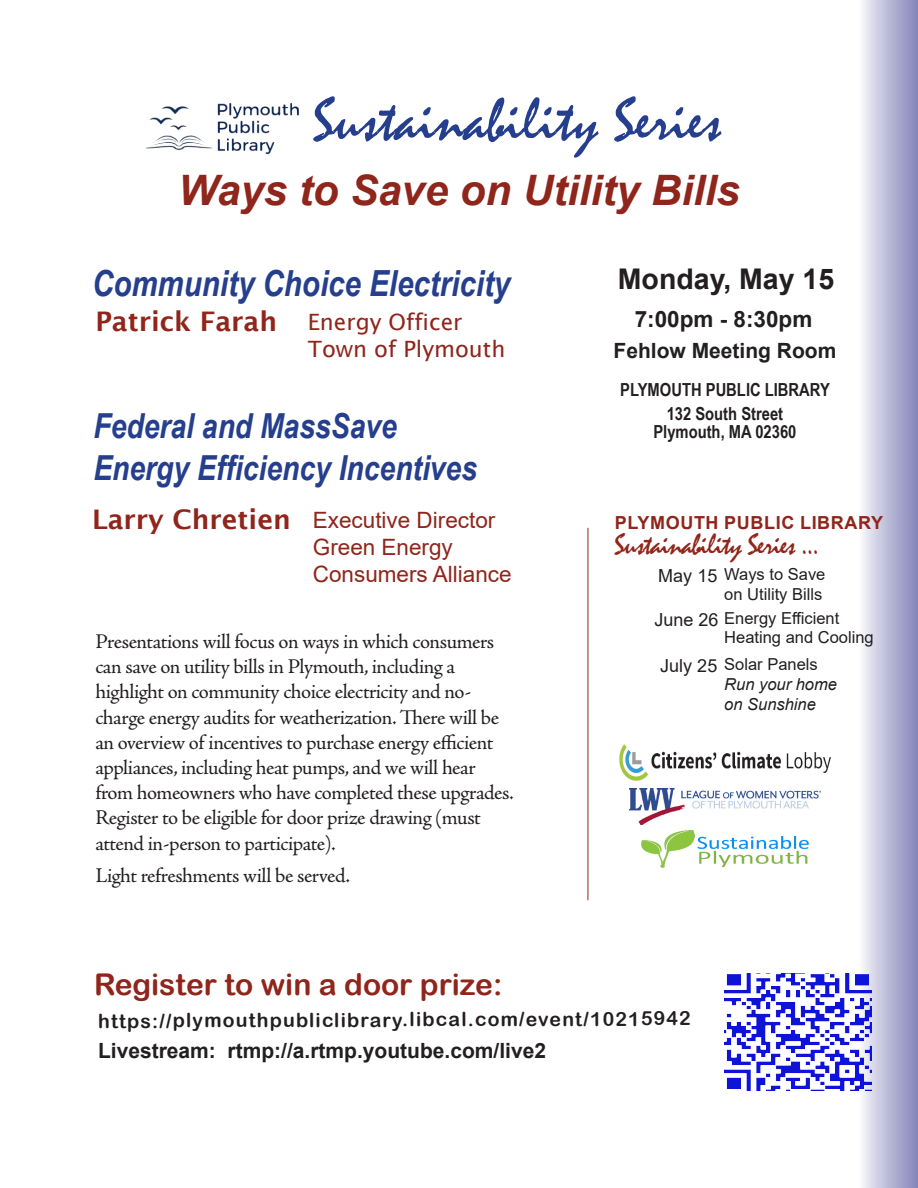
<style>
.page{position:relative;width:918px;height:1188px;background:#fff}
.page>*{position:absolute;margin:0;border:0;box-sizing:border-box;transform-origin:0 0}
.t1{font:61.5px "Mistral";color:#253f8e}
.t2{font:italic 700 42px "Arial";color:#90251b}
.t3{font:italic 700 36px "Arial Narrow";color:#253f8e}
.t4{font:italic 700 34.5px "Arial Narrow";color:#253f8e}
.t5{font:30px "Arial Rounded MT Bold";color:#90251b}
.t6{font:30px "Mistral";letter-spacing:-.03em;color:#90251b}
.t7{font:700 28.5px "Arial";color:#231f20}
.t8{font:600 27px "Lucida Sans";color:#90251b}
.t9{font:22.5px "Arial";color:#90251b}
.t10{font:22.5px "Lucida Sans";color:#90251b}
.t11{font:700 22.5px "Arial";color:#231f20}
.t12{font:21px/25.2px "Adobe Jenson Pro";letter-spacing:-.025em;color:#231f20}
.t13{font:700 21px "Arial";color:#231f20}
.t14{font:19.5px "Arial Rounded MT Bold";letter-spacing:.055em;color:#231f20}
.t15{font:700 18px "Arial Narrow";color:#231f20}
.t16{font:700 18px "Arial";letter-spacing:.035em;color:#90251b}
.t17{font:18px "Arial";color:#231f20}
.t18{font:16.5px/19.8px "Arial";color:#231f20}
.t19{font:italic 16.5px "Arial";color:#231f20}
</style>
<div class="page">
<svg style="left:863px;top:0;width:55px;height:1188px;background:#b7b7d6"></svg>
<img style="left:725px;top:973px;width:146px;height:118px">
<img style="left:147px;top:102px;width:152px;height:53px">
<hr style="left:588px;top:528px;width:1px;height:372px;background:#90251b">
<img style="left:630px;top:788px;width:190px;height:37px">
<img style="left:642px;top:831px;width:166px;height:36px">
<img style="left:619px;top:744px;width:212px;height:37px">
<p class="t1" style="left:313px;top:83px;width:410px">Sustainability Series</p>
<p class="t2" style="left:178px;top:162px;width:563px">Ways to Save on Utility Bills</p>
<p class="t3" style="left:92px;top:256px;width:420px">Community Choice Electricity</p>
<p class="t8" style="left:95px;top:306px;width:183px">Patrick Farah</p>
<p class="t10" style="left:308px;top:309px;width:156px">Energy Officer</p>
<p class="t10" style="left:308px;top:336px;width:199px">Town of Plymouth</p>
<p class="t4" style="left:93px;top:400px;width:305px">Federal and MassSave</p>
<p class="t4" style="left:93px;top:441px;width:385px">Energy Efficiency Incentives</p>
<p class="t8" style="left:92px;top:504px;width:200px">Larry Chretien</p>
<p class="t9" style="left:313px;top:505px;width:184px">Executive Director</p>
<p class="t9" style="left:313px;top:532px;width:142px">Green Energy</p>
<p class="t9" style="left:313px;top:559px;width:200px">Consumers Alliance</p>
<p class="t12" style="left:95px;top:629px;width:420px">Presentations will focus on ways in which consumers can save on utility bills in Plymouth, including a highlight on community choice electricity and no&shy;charge energy audits for weatherization. There will be an overview of incentives to purchase energy efficient appliances, including heat pumps, and we will hear from homeowners who have completed these upgrades.<br>Register to be eligible for door prize drawing (must attend in-person to participate).</p>
<p class="t12" style="left:95px;top:863px;width:256px">Light refreshments will be served.</p>
<p class="t7" style="left:618px;top:259px;width:218px">Monday, May 15</p>
<p class="t11" style="left:635px;top:303px;width:179px">7:00pm - 8:30pm</p>
<p class="t13" style="left:614px;top:336px;width:224px">Fehlow Meeting Room</p>
<p class="t15" style="left:620px;top:376px;width:211px">PLYMOUTH PUBLIC LIBRARY</p>
<p class="t15" style="left:667px;top:400px;width:118px">132 South Street</p>
<p class="t15" style="left:653px;top:418px;width:145px">Plymouth, MA 02360</p>
<p class="t16" style="left:615px;top:510px;width:270px">PLYMOUTH PUBLIC LIBRARY</p>
<p class="t6" style="left:615px;top:527px;width:207px">Sustainability Series ...</p>
<p class="t18" style="left:724px;top:564px;width:103px">Ways to Save on Utility Bills</p>
<p class="t18" style="left:724px;top:608px;width:151px">Energy Efficient<br>Heating and Cooling</p>
<p class="t18" style="left:724px;top:654px;width:95px">Solar Panels</p>
<p class="t19" style="left:724px;top:673px;width:114px">Run your home</p>
<p class="t19" style="left:724px;top:693px;width:93px">on Sunshine</p>
<p class="t17" style="left:658px;top:564px;width:61px">May 15</p>
<p class="t17" style="left:654px;top:607px;width:66px">June 26</p>
<p class="t17" style="left:660px;top:653px;width:59px">July 25</p>
<p class="t5" style="left:94px;top:967px;width:410px">Register to win a door prize:</p>
<p class="t14" style="left:98px;top:1008px;width:594px">https://plymouthpubliclibrary.libcal.com/event/10215942</p>
<p class="t13" style="left:98px;top:1036px;width:450px">Livestream: rtmp://a.rtmp.youtube.com/live2</p>
</div>
